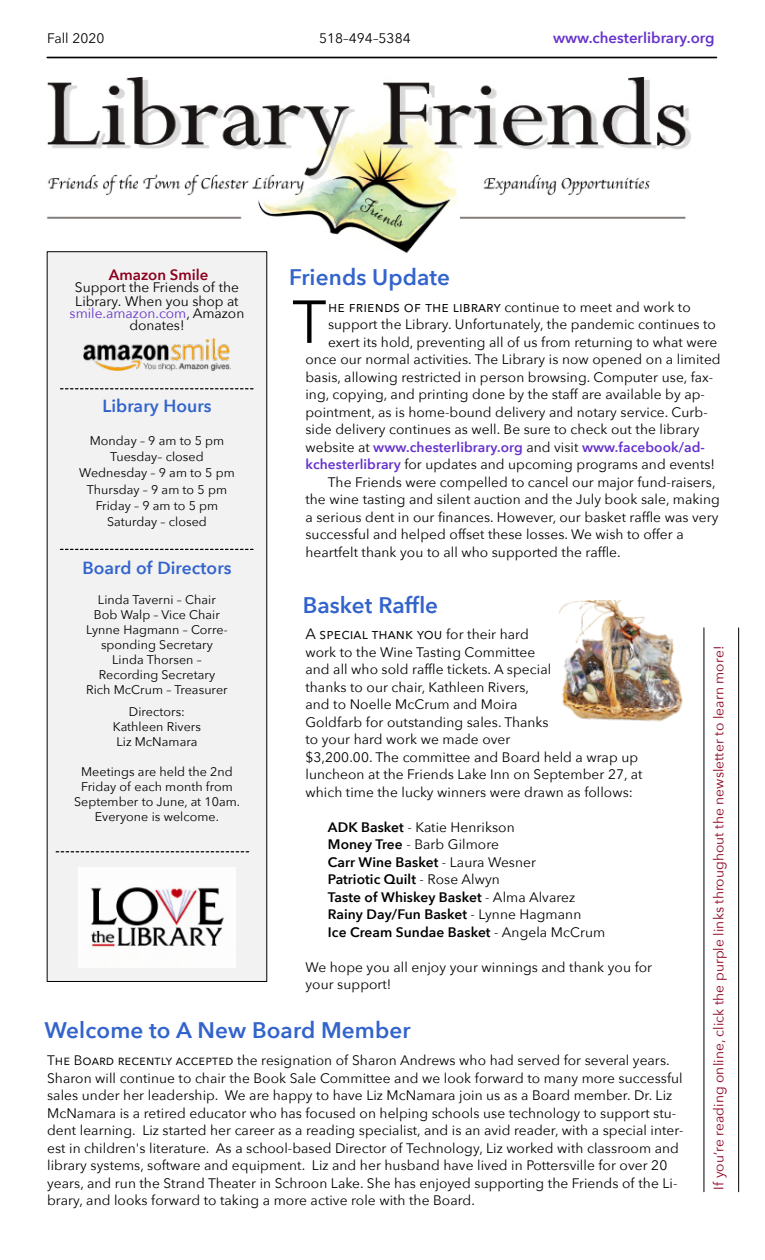
<style>
.page{position:relative;width:765px;height:1260px;background:#fff}
.page>*{position:absolute;margin:0;border:0;box-sizing:border-box;transform-origin:0 0}
.t1{font:60px "Avenir Next";color:#000}
.t2{font:600 22.5px "Avenir Next";letter-spacing:.005em;color:#3364cc}
.t3{font:600 17.5px "Avenir Next";letter-spacing:.005em;color:#3364cc}
.t4{font:15px "Avenir Next";letter-spacing:.005em;color:#000}
.t5{font:600 15px "Avenir Next";color:#63c}
.t6{font:600 15px "Avenir Next";color:#8c001f}
.t7{font:13.75px/17.5px "Avenir Next";letter-spacing:.005em;color:#000}
.t8{font:600 13.75px/17.5px "Avenir Next";letter-spacing:.005em;color:#000}
.t9{font:13.75px "Avenir Next";letter-spacing:.005em;color:#8c001f}
.t10{font:600 13.75px "Avenir Next";letter-spacing:.005em;color:#63c}
.t11{font:12.5px/15px "Avenir Next";letter-spacing:.005em;color:#000;text-align:center}
.s1{color:#63c}
.s2{font-size:15px}
.s3{font-weight:400;color:#000}
.s4{font-weight:600;color:#63c}
.s5{font-size:13.75px}
.s6{font-weight:400}
</style>
<div class="page">
<hr style="left:47px;top:57px;width:669px;height:1px;background:#000">
<img style="left:46px;top:77px;width:644px;height:186px">
<hr style="left:738px;top:628px;width:1px;height:564px;background:#000">
<hr style="left:704px;top:628px;width:1px;height:564px;background:#000">
<div style="left:47px;top:251px;width:220px;height:731px;background:#f2f2f2"></div>
<img style="left:84px;top:338px;width:146px;height:32px">
<svg style="left:61px;top:388px;width:192px;height:1px"></svg>
<svg style="left:61px;top:549px;width:192px;height:1px"></svg>
<svg style="left:56px;top:851px;width:193px;height:1px"></svg>
<img style="left:79px;top:867px;width:156px;height:101px">
<img style="left:559px;top:600px;width:124px;height:122px">
<p class="t7" style="left:47px;top:30px;width:59px">Fall 2020</p>
<p class="t7" style="left:319px;top:30px;width:93px">518–494–5384</p>
<p class="t5" style="left:553px;top:28px;width:163px">www.chesterlibrary.org</p>
<h2 class="t2" style="left:289px;top:262px;width:162px">Friends Update</h2>
<h1 class="t1" style="left:292px;top:283px;width:36px">T</h1>
<p class="t6" style="left:109px;top:265px;width:101px">Amazon Smile</p>
<p class="t7" style="left:70px;top:282px;width:176px;line-height:12.8px;text-align:center">Support the Friends of the<br>Library. When you shop at <span class="s1">smile.amazon.com</span>, Amazon donates!</p>
<p class="t7" style="left:328px;top:299px;width:364px"><span class="s2">he friends of the library</span> continue to meet and work to</p>
<p class="t7" style="left:328px;top:316px;width:389px">support the Library. Unfortunately, the pandemic continues to</p>
<p class="t7" style="left:328px;top:334px;width:391px">exert its hold, preventing all of us from returning to what were</p>
<p class="t7" style="left:305px;top:351px;width:417px">once our normal activities. The Library is now opened on a limited</p>
<p class="t7" style="left:305px;top:369px;width:409px">basis, allowing restricted in person browsing. Computer use, fax-</p>
<p class="t7" style="left:305px;top:386px;width:401px">ing, copying, and printing done by the staff are available by ap-</p>
<p class="t7" style="left:305px;top:404px;width:404px">pointment, as is home-bound delivery and notary service. Curb-</p>
<p class="t7" style="left:305px;top:421px;width:395px">side delivery continues as well. Be sure to check out the library</p>
<p class="t10" style="left:305px;top:438px;width:401px"><span class="s3">website at</span> www.chesterlibrary.org <span class="s3">and visit</span> www.facebook/ad-</p>
<p class="t7" style="left:305px;top:456px;width:411px"><span class="s4">kchesterlibrary</span> for updates and upcoming programs and events!</p>
<p class="t7" style="left:328px;top:474px;width:389px">The Friends were compelled to cancel our major fund-raisers,</p>
<p class="t7" style="left:305px;top:491px;width:416px">the wine tasting and silent auction and the July book sale, making</p>
<p class="t7" style="left:305px;top:509px;width:415px">a serious dent in our finances. However, our basket raffle was very</p>
<p class="t7" style="left:305px;top:526px;width:380px">successful and helped offset these losses. We wish to offer a</p>
<p class="t7" style="left:305px;top:544px;width:317px">heartfelt thank you to all who supported the raffle.</p>
<p class="t3" style="left:102px;top:395px;width:111px">Library Hours</p>
<p class="t11" style="left:79px;top:433px;width:157px;line-height:16.2px">Monday – 9 am to 5 pm<br>Tuesday– closed<br>Wednesday – 9 am to 5 pm<br>Thursday – 9 am to 5 pm<br>Friday – 9 am to 5 pm<br>Saturday – closed</p>
<p class="t3" style="left:82px;top:556px;width:151px">Board of Directors</p>
<p class="t11" style="left:86px;top:593px;width:143px">Linda Taverni – Chair<br>Bob Walp – Vice Chair<br>Lynne Hagmann – Corre&shy;sponding Secretary<br>Linda Thorsen –<br>Recording Secretary<br>Rich McCrum – Treasurer</p>
<p class="t11" style="left:113px;top:705px;width:90px">Directors:<br>Kathleen Rivers<br>Liz McNamara</p>
<p class="t11" style="left:74px;top:765px;width:168px">Meetings are held the 2nd<br>Friday of each month from<br>September to June, at 10am.<br>Everyone is welcome.</p>
<h2 class="t2" style="left:303px;top:590px;width:137px">Basket Raffle</h2>
<p class="t4" style="left:305px;top:624px;width:225px">A special thank you <span class="s5">for their hard</span></p>
<p class="t7" style="left:305px;top:644px;width:338px">work to the Wine Tasting Committee<br>and all who sold raffle tickets. A special<br>thanks to our chair, Kathleen Rivers,<br>and to Noelle McCrum and Moira<br>Goldfarb for outstanding sales. Thanks<br>to your hard work we made over<br>$3,200.00. The committee and Board held a wrap up luncheon at the Friends Lake Inn on September 27, at which time the lucky winners were drawn as follows:</p>
<p class="t8" style="left:328px;top:819px;width:279px">ADK Basket <span class="s6">- Katie Henrikson<br></span>Money Tree <span class="s6">- Barb Gilmore<br></span>Carr Wine Basket <span class="s6">- Laura Wesner<br></span>Patriotic Quilt <span class="s6">- Rose Alwyn<br></span>Taste of Whiskey Basket <span class="s6">- Alma Alvarez<br></span>Rainy Day/Fun Basket <span class="s6">- Lynne Hagmann<br></span>Ice Cream Sundae Basket <span class="s6">- Angela McCrum</span></p>
<p class="t7" style="left:305px;top:959px;width:348px">We hope you all enjoy your winnings and thank you for your support!</p>
<p class="t9" style="left:710px;top:1190px;width:545px;rotate:-90deg">If you’re reading online, click the purple links throughout the newsletter to learn more!</p>
<h2 class="t2" style="left:44px;top:1015px;width:368px">Welcome to A New Board Member</h2>
<p class="t7" style="left:47px;top:1052px;width:638px">The Board recently accepted the resignation of Sharon Andrews who had served for several years.<br>Sharon will continue to chair the Book Sale Committee and we look forward to many more successful sales under her leadership. We are happy to have Liz McNamara join us as a Board member. Dr. Liz McNamara is a retired educator who has focused on helping schools use technology to support stu&shy;dent learning. Liz started her career as a reading specialist, and is an avid reader, with a special inter&shy;est in children's literature. As a school-based Director of Technology, Liz worked with classroom and library systems, software and equipment. Liz and her husband have lived in Pottersville for over 20 years, and run the Strand Theater in Schroon Lake. She has enjoyed supporting the Friends of the Li&shy;brary, and looks forward to taking a more active role with the Board.</p>
</div>
